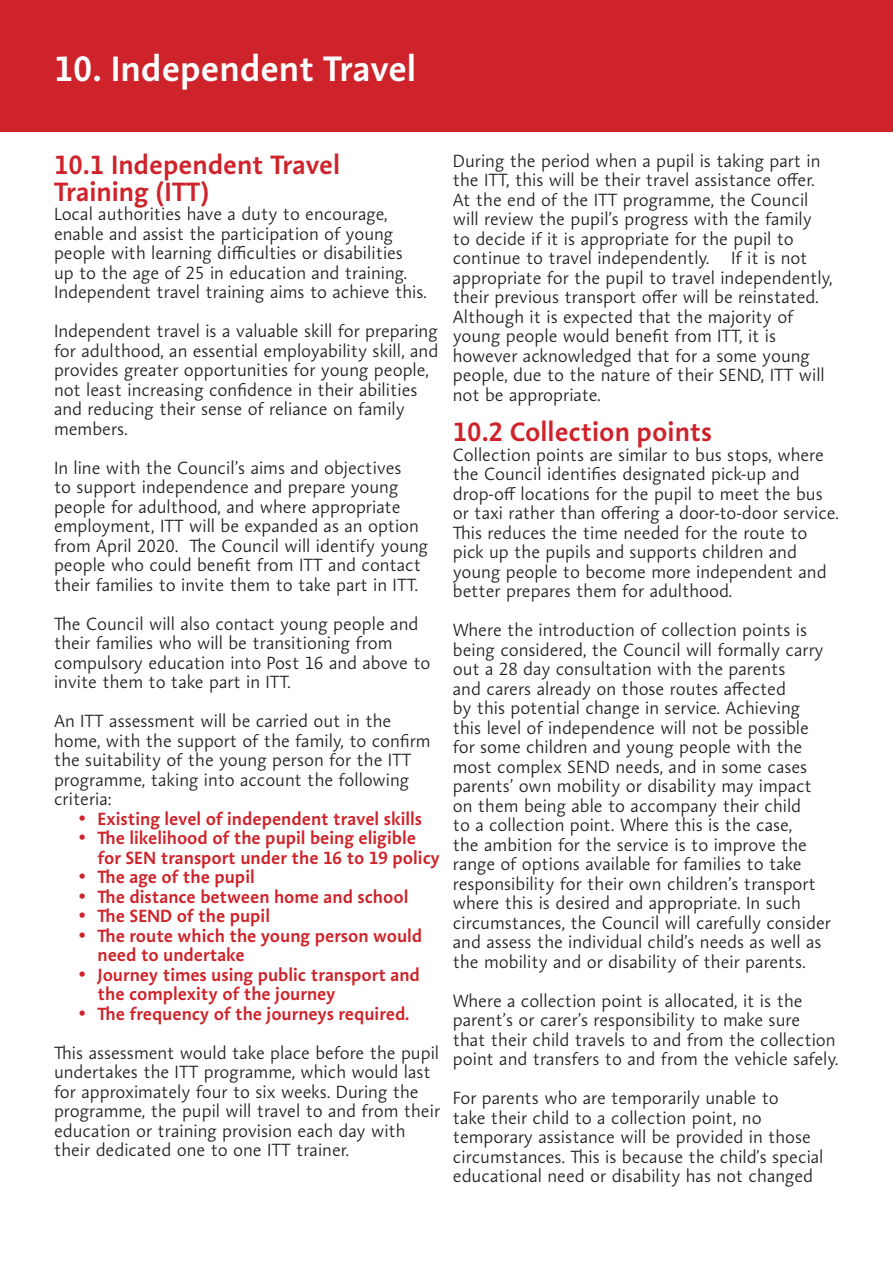
<style>
.page{position:relative;width:893px;height:1263px;background:#fff}
.page>*{position:absolute;margin:0;border:0;box-sizing:border-box;transform-origin:0 0}
.List_Paragraph{font:600 36px "Aroma No 2 LT Pro";color:#fff}
.t1{font:600 27px/27px "Aroma No 2 LT Pro";color:#ce232a}
.t2{font:300 18px/19.5px "Aroma No 2 LT Pro";color:#231f20}
.t3{font:600 18px/19.5px "Aroma No 2 LT Pro";color:#ce232a}
</style>
<div class="page">
<div style="left:0;top:0;width:893px;height:132px;background:#ce232a"></div>
<p class="List_Paragraph" style="left:54px;top:45px;width:364px">10. Independent Travel</p>
<p class="t1" style="left:54px;top:150px;width:288px">10.1 Independent Travel<br>Training (ITT)</p>
<p class="t2" style="left:54px;top:204px;width:374px">Local authorities have a duty to encourage, enable and assist the participation of young people with learning difficulties or disabilities up to the age of 25 in education and training.<br>Independent travel training aims to achieve this.</p>
<p class="t2" style="left:54px;top:321px;width:386px">Independent travel is a valuable skill for preparing for adulthood, an essential employability skill, and provides greater opportunities for young people, not least increasing confidence in their abilities and reducing their sense of reliance on family members.</p>
<p class="t2" style="left:54px;top:457px;width:376px">In line with the Council’s aims and objectives<br>to support independence and prepare young people for adulthood, and where appropriate employment, ITT will be expanded as an option from April 2020. The Council will identify young people who could benefit from ITT and contact their families to invite them to take part in ITT.</p>
<p class="t2" style="left:54px;top:613px;width:378px">The Council will also contact young people and their families who will be transitioning from compulsory education into Post 16 and above to invite them to take part in ITT.</p>
<p class="t2" style="left:54px;top:711px;width:378px">An ITT assessment will be carried out in the home, with the support of the family, to confirm the suitability of the young person for the ITT programme, taking into account the following criteria:</p>
<p class="t3" style="left:78px;top:808px;width:346px">• Existing level of independent travel skills</p>
<p class="t3" style="left:98px;top:828px;width:344px;text-indent:-20px">• The likelihood of the pupil being eligible for SEN transport under the 16 to 19 policy</p>
<p class="t3" style="left:78px;top:867px;width:178px">• The age of the pupil</p>
<p class="t3" style="left:78px;top:886px;width:332px">• The distance between home and school</p>
<p class="t3" style="left:78px;top:906px;width:194px">• The SEND of the pupil</p>
<p class="t3" style="left:98px;top:925px;width:326px;text-indent:-20px">• The route which the young person would need to undertake</p>
<p class="t3" style="left:98px;top:964px;width:324px;text-indent:-20px">• Journey times using public transport and the complexity of the journey</p>
<p class="t3" style="left:78px;top:1003px;width:333px">• The frequency of the journeys required.</p>
<p class="t2" style="left:54px;top:1042px;width:388px">This assessment would take place before the pupil undertakes the ITT programme, which would last for approximately four to six weeks. During the programme, the pupil will travel to and from their education or training provision each day with their dedicated one to one ITT trainer.</p>
<p class="t2" style="left:453px;top:151px;width:381px">During the period when a pupil is taking part in the ITT, this will be their travel assistance offer.<br>At the end of the ITT programme, the Council will review the pupil’s progress with the family to decide if it is appropriate for the pupil to continue to travel independently. If it is not appropriate for the pupil to travel independently, their previous transport offer will be reinstated.<br>Although it is expected that the majority of young people would benefit from ITT, it is however acknowledged that for a some young people, due to the nature of their SEND, ITT will not be appropriate.</p>
<p class="t1" style="left:453px;top:418px;width:261px">10.2 Collection points</p>
<p class="t2" style="left:453px;top:445px;width:388px">Collection points are similar to bus stops, where the Council identifies designated pick-up and drop-off locations for the pupil to meet the bus or taxi rather than offering a door-to-door service.<br>This reduces the time needed for the route to pick up the pupils and supports children and young people to become more independent and better prepares them for adulthood.</p>
<p class="t2" style="left:453px;top:620px;width:380px">Where the introduction of collection points is being considered, the Council will formally carry out a 28 day consultation with the parents<br>and carers already on those routes affected<br>by this potential change in service. Achieving this level of independence will not be possible for some children and young people with the most complex SEND needs, and in some cases parents’ own mobility or disability may impact on them being able to accompany their child<br>to a collection point. Where this is the case,<br>the ambition for the service is to improve the range of options available for families to take responsibility for their own children’s transport where this is desired and appropriate. In such circumstances, the Council will carefully consider and assess the individual child’s needs as well as the mobility and or disability of their parents.</p>
<p class="t2" style="left:453px;top:991px;width:387px">Where a collection point is allocated, it is the parent’s or carer’s responsibility to make sure<br>that their child travels to and from the collection point and transfers to and from the vehicle safely.</p>
<p class="t2" style="left:453px;top:1088px;width:372px">For parents who are temporarily unable to<br>take their child to a collection point, no temporary assistance will be provided in those circumstances. This is because the child’s special educational need or disability has not changed</p>
</div>
